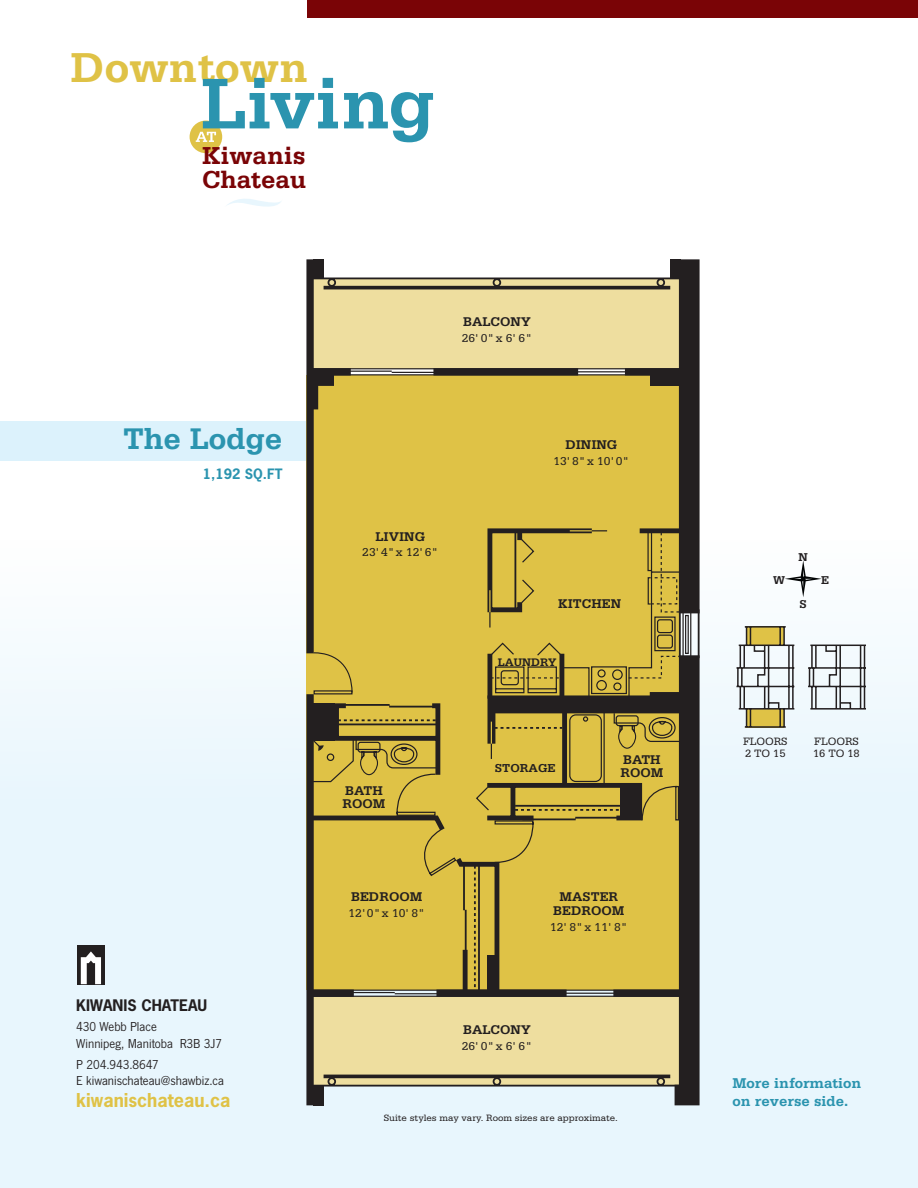
<style>
.page{position:relative;width:918px;height:1188px;background:#fff}
.page>*{position:absolute;margin:0;border:0;box-sizing:border-box;transform-origin:0 0}
.t1{font:700 75.6px "Serifa Std";color:#2b94af}
.t2{font:700 44.1px "Serifa Std";color:#dfc246}
.t3{font:700 31.5px "Serifa Std";color:#2b94af}
.t4{font:700 25.95px/24px "Serifa Std";color:#7a0406}
.t5{font:700 18px "News Gothic Std";color:#dfc246}
.t6{font:700 15px/18px "Serifa Std";color:#2b94af}
.t7{font:700 15px "News Gothic Std";color:#231f20}
.t8{font:13.5px/16.5px "News Got T";color:#231f20}
.t9{font:700 13.5px "News Gothic Std";color:#2b94af}
.t10{font:700 13.35px/13.4px "Serifa";color:#231f20}
.t11{font:12.3px "Serifa";color:#231f20}
.t12{font:12.15px "Serifa";color:#231f20}
.t13{font:700 12.15px "Serifa";color:#231f20}
.t14{font:700 12px "Serifa";color:#231f20}
.t15{font:700 11.85px "Serifa";color:#231f20}
.t16{font:700 11.55px "Serifa";color:#231f20}
.t17{font:11.25px/11.2px "Serifa";letter-spacing:-.01em;color:#231f20}
.t18{font:9.75px "Serifa";color:#231f20}
</style>
<div class="page">
<div style="left:0;top:540px;width:918px;height:648px;background:#e8f6fd"></div>
<div style="left:307px;top:0;width:611px;height:18px;background:#7a0406"></div>
<svg style="left:227px;top:199px;width:54px;height:8px"></svg>
<div style="left:190px;top:121px;width:32px;height:32px;background:#dfc246;border-radius:50%"></div>
<svg style="left:196px;top:132px;width:20px;height:10px"></svg>
<div style="left:77px;top:945px;width:28px;height:39px;background:#231f20"></div>
<svg style="left:81px;top:951px;width:20px;height:33px"></svg>
<div style="left:0;top:421px;width:325px;height:39px;background:#dcf2fc"></div>
<div style="left:306px;top:375px;width:374px;height:615px;background:#dfc246"></div>
<div style="left:313px;top:278px;width:377px;height:91px;background:#eede9f"></div>
<div style="left:313px;top:996px;width:377px;height:89px;background:#eede9f"></div>
<div style="left:313px;top:259px;width:11px;height:20px;background:#231f20"></div>
<hr style="left:324px;top:286px;width:346px;height:3px;background:#231f20">
<svg style="left:314px;top:277px;width:340px;height:11px"></svg>
<div style="left:313px;top:1086px;width:11px;height:19px;background:#231f20"></div>
<hr style="left:324px;top:1075px;width:346px;height:3px;background:#231f20">
<svg style="left:314px;top:1076px;width:340px;height:11px"></svg>
<div style="left:306px;top:259px;width:8px;height:394px;background:#231f20"></div>
<div style="left:306px;top:694px;width:8px;height:411px;background:#231f20"></div>
<div style="left:625px;top:368px;width:59px;height:7px;background:#231f20"></div>
<div style="left:433px;top:368px;width:145px;height:7px;background:#231f20"></div>
<div style="left:310px;top:368px;width:41px;height:7px;background:#231f20"></div>
<hr style="left:310px;top:374px;width:374px;height:1px;background:#231f20">
<hr style="left:310px;top:368px;width:374px;height:1px;background:#231f20">
<hr style="left:572px;top:371px;width:112px;height:1px;background:#231f20">
<hr style="left:392px;top:372px;width:57px;height:1px;background:#231f20">
<hr style="left:335px;top:371px;width:57px;height:1px;background:#231f20">
<svg style="left:314px;top:375px;width:20px;height:34px"></svg>
<div style="left:650px;top:373px;width:31px;height:13px;background:#231f20"></div>
<div style="left:613px;top:990px;width:74px;height:7px;background:#231f20"></div>
<svg style="left:306px;top:780px;width:308px;height:217px"></svg>
<svg style="left:654px;top:259px;width:53px;height:847px"></svg>
<hr style="left:698px;top:609px;width:2px;height:49px;background:#231f20">
<hr style="left:690px;top:609px;width:1px;height:49px;background:#231f20">
<div style="left:685px;top:615px;width:4px;height:39px;border:1px solid #231f20"></div>
<svg style="left:309px;top:526px;width:378px;height:465px"></svg>
<svg style="left:785px;top:560px;width:37px;height:37px"></svg>
<svg style="left:735px;top:625px;width:131px;height:103px"></svg>
<h2 class="t2" style="left:70px;top:42px;width:240px">Downtown</h2>
<h1 class="t1" style="left:201px;top:59px;width:236px">Living</h1>
<h3 class="t4" style="left:202px;top:144px;width:105px">Kiwanis<br>Chateau</h3>
<p class="t3" style="left:123px;top:421px;width:161px">The Lodge</p>
<p class="t9" style="left:203px;top:465px;width:81px">1,192 SQ.FT</p>
<p class="t7" style="left:76px;top:995px;width:133px">KIWANIS CHATEAU</p>
<p class="t8" style="left:76px;top:1018px;width:147px">430 Webb Place<br>Winnipeg, Manitoba R3B 3J7</p>
<p class="t8" style="left:76px;top:1056px;width:149px">P 204.943.8647<br>E kiwanischateau@shawbiz.ca</p>
<h3 class="t5" style="left:76px;top:1089px;width:156px">kiwanischateau.ca</h3>
<p class="t10" style="left:463px;top:315px;width:69px">BALCONY</p>
<p class="t12" style="left:462px;top:332px;width:72px">26' 0" x 6' 6"</p>
<p class="t10" style="left:375px;top:529px;width:51px">LIVING</p>
<p class="t12" style="left:362px;top:546px;width:77px">23' 4" x 12' 6"</p>
<p class="t10" style="left:342px;top:784px;width:45px">BATH<br>ROOM</p>
<p class="t10" style="left:351px;top:890px;width:73px">BEDROOM</p>
<p class="t12" style="left:349px;top:906px;width:78px">12' 0" x 10' 8"</p>
<p class="t10" style="left:565px;top:438px;width:53px">DINING</p>
<p class="t12" style="left:553px;top:454px;width:78px">13' 8" x 10' 0"</p>
<p class="t10" style="left:558px;top:596px;width:65px">KITCHEN</p>
<p class="t16" style="left:498px;top:655px;width:60px">LAUNDRY</p>
<p class="t13" style="left:495px;top:761px;width:62px">STORAGE</p>
<p class="t10" style="left:620px;top:753px;width:45px">BATH<br>ROOM</p>
<p class="t10" style="left:553px;top:890px;width:73px;text-align:center">MASTER<br>BEDROOM</p>
<p class="t12" style="left:550px;top:920px;width:79px">12' 8" x 11' 8"</p>
<p class="t11" style="left:521px;top:897px;width:80px">12' 8" x 11' 8"</p>
<p class="t10" style="left:463px;top:1023px;width:69px">BALCONY</p>
<p class="t12" style="left:462px;top:1039px;width:72px">26' 0" x 6' 6"</p>
<p class="t18" style="left:384px;top:1113px;width:236px">Suite styles may vary. Room sizes are approximate.</p>
<p class="t14" style="left:799px;top:550px;width:11px">N</p>
<p class="t14" style="left:800px;top:597px;width:9px">S</p>
<p class="t14" style="left:773px;top:573px;width:13px">W</p>
<p class="t14" style="left:821px;top:573px;width:10px">E</p>
<p class="t15" style="left:825px;top:577px;width:11px">N</p>
<p class="t15" style="left:799px;top:600px;width:13px">W</p>
<p class="t17" style="left:743px;top:736px;width:46px">FLOORS<br>2 TO 15</p>
<p class="t17" style="left:813px;top:736px;width:48px">FLOORS<br>16 TO 18</p>
<p class="t6" style="left:732px;top:1074px;width:131px">More information on reverse side.</p>
</div>
